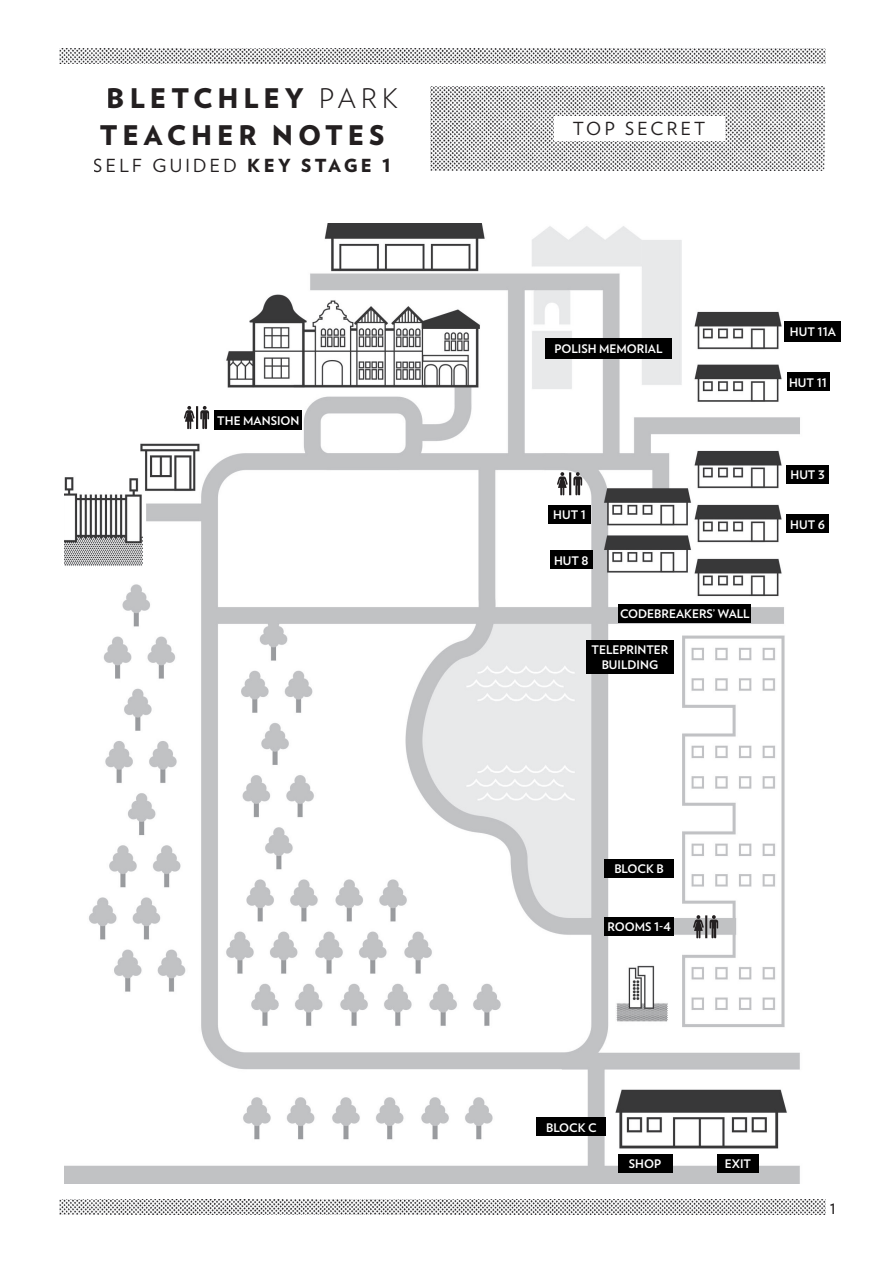
<style>
.page{position:relative;width:893px;height:1263px;background:#fff}
.page>*{position:absolute;margin:0;border:0;box-sizing:border-box;transform-origin:0 0}
.t1{font:900 27px "Verlag";letter-spacing:.18em;color:#231f20}
.t2{font:18px "Verlag";letter-spacing:.18em;color:#231f20}
.t3{font:700 11.85px "Verlag";color:#fff}
.s1{font-weight:300}
.s2{font-weight:900}
</style>
<div class="page">
<img style="left:431px;top:86px;width:394px;height:84px">
<img style="left:60px;top:49px;width:765px;height:15px">
<div style="left:554px;top:116px;width:170px;height:24px;background:#fff"></div>
<img style="left:60px;top:1199px;width:765px;height:15px">
<img style="left:64px;top:224px;width:748px;height:959px">
<div style="left:604px;top:859px;width:70px;height:19px;background:#000"></div>
<div style="left:550px;top:551px;width:42px;height:18px;background:#000"></div>
<div style="left:548px;top:505px;width:43px;height:19px;background:#000"></div>
<div style="left:787px;top:515px;width:42px;height:18px;background:#000"></div>
<div style="left:787px;top:465px;width:42px;height:19px;background:#000"></div>
<div style="left:787px;top:373px;width:42px;height:18px;background:#000"></div>
<div style="left:785px;top:321px;width:56px;height:21px;background:#000"></div>
<div style="left:545px;top:338px;width:127px;height:21px;background:#000"></div>
<div style="left:537px;top:1117px;width:69px;height:19px;background:#000"></div>
<div style="left:618px;top:1154px;width:54px;height:18px;background:#000"></div>
<div style="left:717px;top:1154px;width:42px;height:18px;background:#000"></div>
<div style="left:604px;top:917px;width:70px;height:19px;background:#000"></div>
<div style="left:586px;top:640px;width:88px;height:33px;background:#000"></div>
<div style="left:619px;top:604px;width:132px;height:19px;background:#000"></div>
<div style="left:214px;top:410px;width:88px;height:20px;background:#000"></div>
<svg style="left:184px;top:406px;width:25px;height:23px"></svg>
<svg style="left:557px;top:472px;width:25px;height:23px"></svg>
<svg style="left:693px;top:915px;width:25px;height:23px"></svg>
<h1 class="t1" style="left:107px;top:76px;width:293px">BLETCHLEY <span class="s1">PARK</span></h1>
<h1 class="t1" style="left:100px;top:113px;width:286px">TEACHER NOTES</h1>
<h2 class="t2" style="left:94px;top:152px;width:299px">SELF GUIDED <span class="s2">KEY STAGE 1</span></h2>
<p class="t3" style="left:217px;top:411px;width:84px">THE MANSION</p>
<p class="t2" style="left:573px;top:115px;width:134px">TOP SECRET</p>
<p class="t3" style="left:554px;top:340px;width:110px">POLISH MEMORIAL</p>
<p class="t3" style="left:553px;top:506px;width:34px">HUT 1</p>
<p class="t3" style="left:554px;top:551px;width:36px">HUT 8</p>
<p class="t3" style="left:620px;top:604px;width:131px">CODEBREAKERS’ WALL</p>
<p class="t3" style="left:591px;top:640px;width:78px">TELEPRINTER</p>
<p class="t3" style="left:602px;top:655px;width:58px">BUILDING</p>
<p class="t3" style="left:790px;top:323px;width:48px">HUT 11A</p>
<p class="t3" style="left:789px;top:373px;width:39px">HUT 11</p>
<p class="t3" style="left:790px;top:466px;width:36px">HUT 3</p>
<p class="t3" style="left:790px;top:515px;width:36px">HUT 6</p>
<p class="t3" style="left:614px;top:860px;width:51px">BLOCK B</p>
<p class="t3" style="left:607px;top:918px;width:65px">ROOMS 1-4</p>
<p class="t3" style="left:546px;top:1118px;width:52px">BLOCK C</p>
<p class="t3" style="left:629px;top:1154px;width:34px">SHOP</p>
<p class="t3" style="left:725px;top:1154px;width:28px">EXIT</p>
<p class="t2" style="left:830px;top:1194px;width:8px">1</p>
</div>
